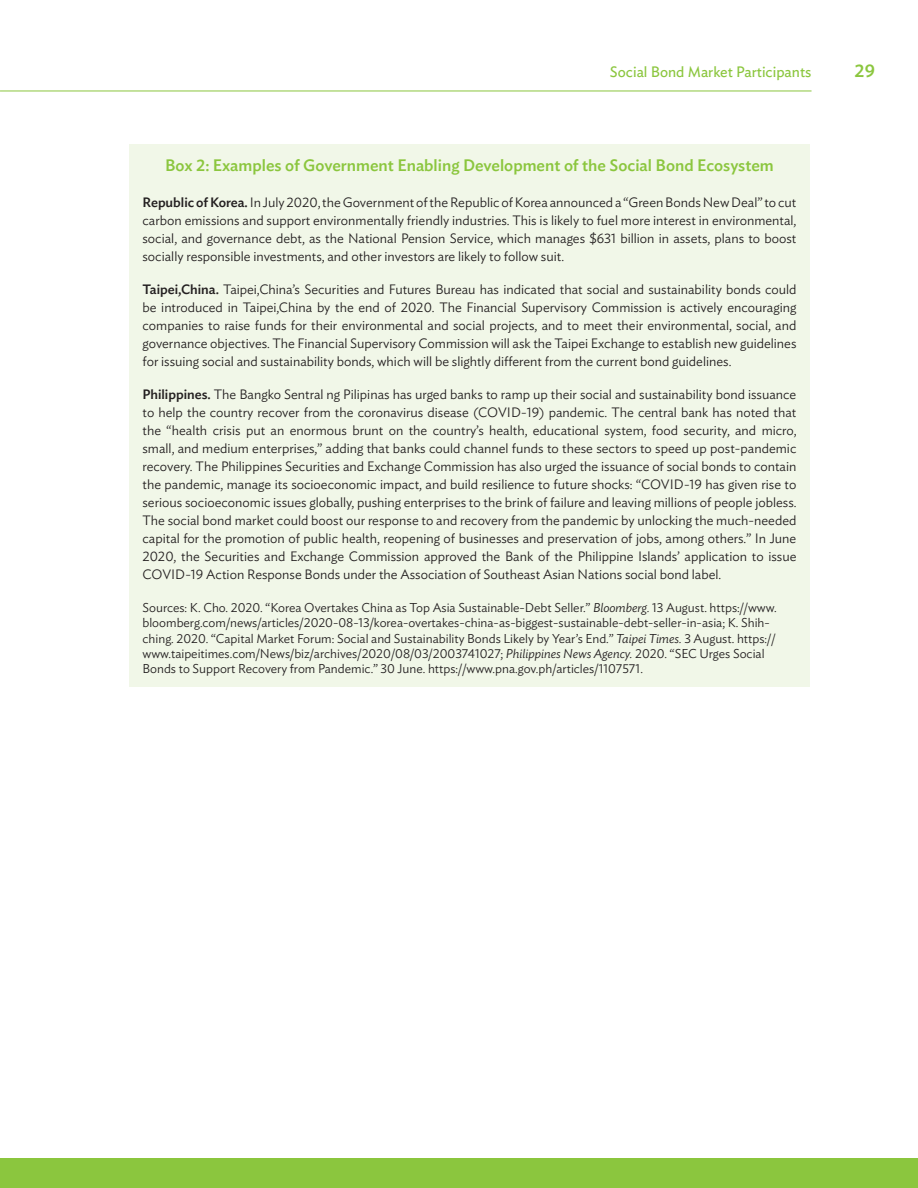
<style>
.page{position:relative;width:918px;height:1188px;background:#fff}
.page>*{position:absolute;margin:0;border:0;box-sizing:border-box;transform-origin:0 0}
.t1{font:500 18px "Ideal Sans";color:#8bc63e}
.t2{font:500 16.5px "Ideal Sans";color:#8bc63e}
.t3{font:15px "Ideal Sans";color:#8bc63e}
.t4{font:300 13.5px/18px "Ideal Sans";color:#231f20;text-align:justify}
.t5{font:300 12.75px/15.3px "Ideal Sans";color:#231f20}
.s1{font-weight:500}
.s2{font-style:italic}
</style>
<div class="page">
<hr style="left:0;top:91px;width:812px;height:1px;background:#8bc63e">
<div style="left:0;top:1158px;width:918px;height:30px;background:#8bc63e"></div>
<div style="left:129px;top:144px;width:681px;height:543px;background:#f1f7e8"></div>
<p class="t3" style="left:610px;top:61px;width:203px">Social Bond Market Participants</p>
<h1 class="t1" style="left:855px;top:57px;width:22px">29</h1>
<p class="t2" style="left:165px;top:152px;width:610px">Box 2: Examples of Government Enabling Development of the Social Bond Ecosystem</p>
<p class="t4" style="left:142px;top:192px;width:656px"><span class="s1">Republic of Korea.</span> In July 2020, the Government of the Republic of Korea announced a “Green Bonds New Deal” to cut carbon emissions and support environmentally friendly industries. This is likely to fuel more interest in environmental, social, and governance debt, as the National Pension Service, which manages $631 billion in assets, plans to boost socially responsible investments, and other investors are likely to follow suit.</p>
<p class="t4" style="left:142px;top:279px;width:656px"><span class="s1">Taipei,China.</span> Taipei,China’s Securities and Futures Bureau has indicated that social and sustainability bonds could be introduced in Taipei,China by the end of 2020. The Financial Supervisory Commission is actively encouraging companies to raise funds for their environmental and social projects, and to meet their environmental, social, and governance objectives. The Financial Supervisory Commission will ask the Taipei Exchange to establish new guidelines for issuing social and sustainability bonds, which will be slightly different from the current bond guidelines.</p>
<p class="t4" style="left:142px;top:384px;width:656px"><span class="s1">Philippines.</span> The Bangko Sentral ng Pilipinas has urged banks to ramp up their social and sustainability bond issuance to help the country recover from the coronavirus disease (COVID-19) pandemic. The central bank has noted that the “health crisis put an enormous brunt on the country’s health, educational system, food security, and micro, small, and medium enterprises,” adding that banks could channel funds to these sectors to speed up post-pandemic recovery. The Philippines Securities and Exchange Commission has also urged the issuance of social bonds to contain the pandemic, manage its socioeconomic impact, and build resilience to future shocks: “COVID-19 has given rise to serious socioeconomic issues globally, pushing enterprises to the brink of failure and leaving millions of people jobless.<br>The social bond market could boost our response to and recovery from the pandemic by unlocking the much-needed capital for the promotion of public health, reopening of businesses and preservation of jobs, among others.” In June 2020, the Securities and Exchange Commission approved the Bank of the Philippine Islands’ application to issue COVID-19 Action Response Bonds under the Association of Southeast Asian Nations social bond label.</p>
<p class="t5" style="left:142px;top:599px;width:636px">Sources: K. Cho. 2020. “Korea Overtakes China as Top Asia Sustainable-Debt Seller.” <span class="s2">Bloomberg.</span> 13 August. https://www. bloomberg.com/news/articles/2020-08-13/korea-overtakes-china-as-biggest-sustainable-debt-seller-in-asia; K. Shih&shy;ching. 2020. “Capital Market Forum: Social and Sustainability Bonds Likely by Year’s End.” <span class="s2">Taipei Times.</span> 3 August. https:// www.taipeitimes.com/News/biz/archives/2020/08/03/2003741027; <span class="s2">Philippines News Agency.</span> 2020. “SEC Urges Social Bonds to Support Recovery from Pandemic.” 30 June. https://www.pna.gov.ph/articles/1107571.</p>
</div>
